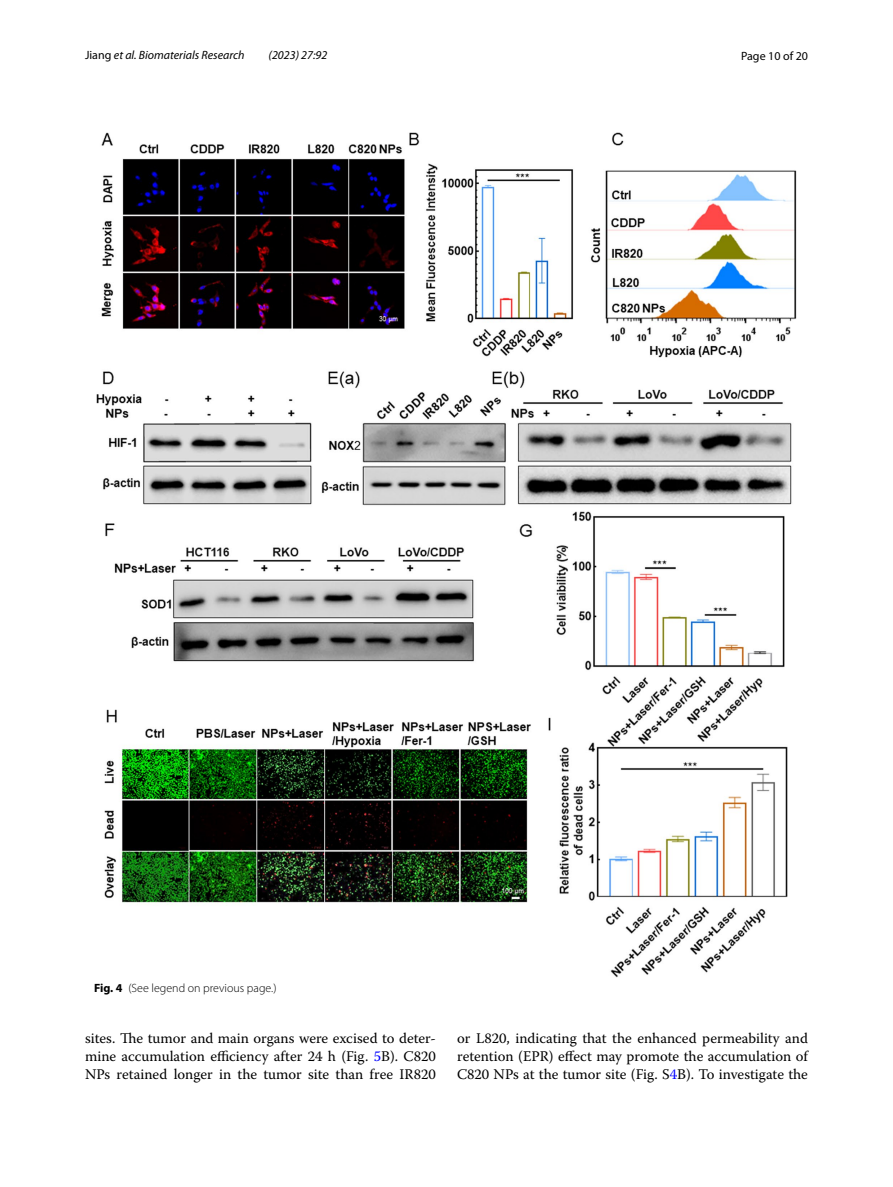
<style>
.page{position:relative;width:893px;height:1187px;background:#fff}
.page>*{position:absolute;margin:0;border:0;box-sizing:border-box;transform-origin:0 0}
.t1{font:14.7px/18px "Warnock Pro";color:#000;text-align:justify}
.t2{font:italic 12px "Myriad Pro";color:#000}
.t3{font:300 12px "Myriad Pro";color:#000}
.t4{font:12px "Myriad Pro";color:#000}
.s1{font-style:normal}
.s2{font-weight:700}
.s3{color:#00f}
</style>
<div class="page">
<img style="left:96px;top:133px;width:701px;height:844px">
<p class="t2" style="left:85px;top:48px;width:161px"><span class="s1">Jiang</span> et al. Biomaterials Research</p>
<p class="t2" style="left:269px;top:48px;width:60px">(2023) 27:92</p>
<p class="t4" style="left:741px;top:48px;width:68px">Page 10 of 20</p>
<p class="t3" style="left:94px;top:981px;width:184px"><span class="s2">Fig. 4</span> (See legend on previous page.)</p>
<p class="t1" style="left:85px;top:1028px;width:352px">sites. The tumor and main organs were excised to deter&shy;mine accumulation efficiency after 24 h (Fig. <span class="s3">5</span>B). C820<br>NPs retained longer in the tumor site than free IR820</p>
<p class="t1" style="left:457px;top:1028px;width:352px">or L820, indicating that the enhanced permeability and retention (EPR) effect may promote the accumulation of C820 NPs at the tumor site (Fig. S<span class="s3">4</span>B). To investigate the</p>
</div>
